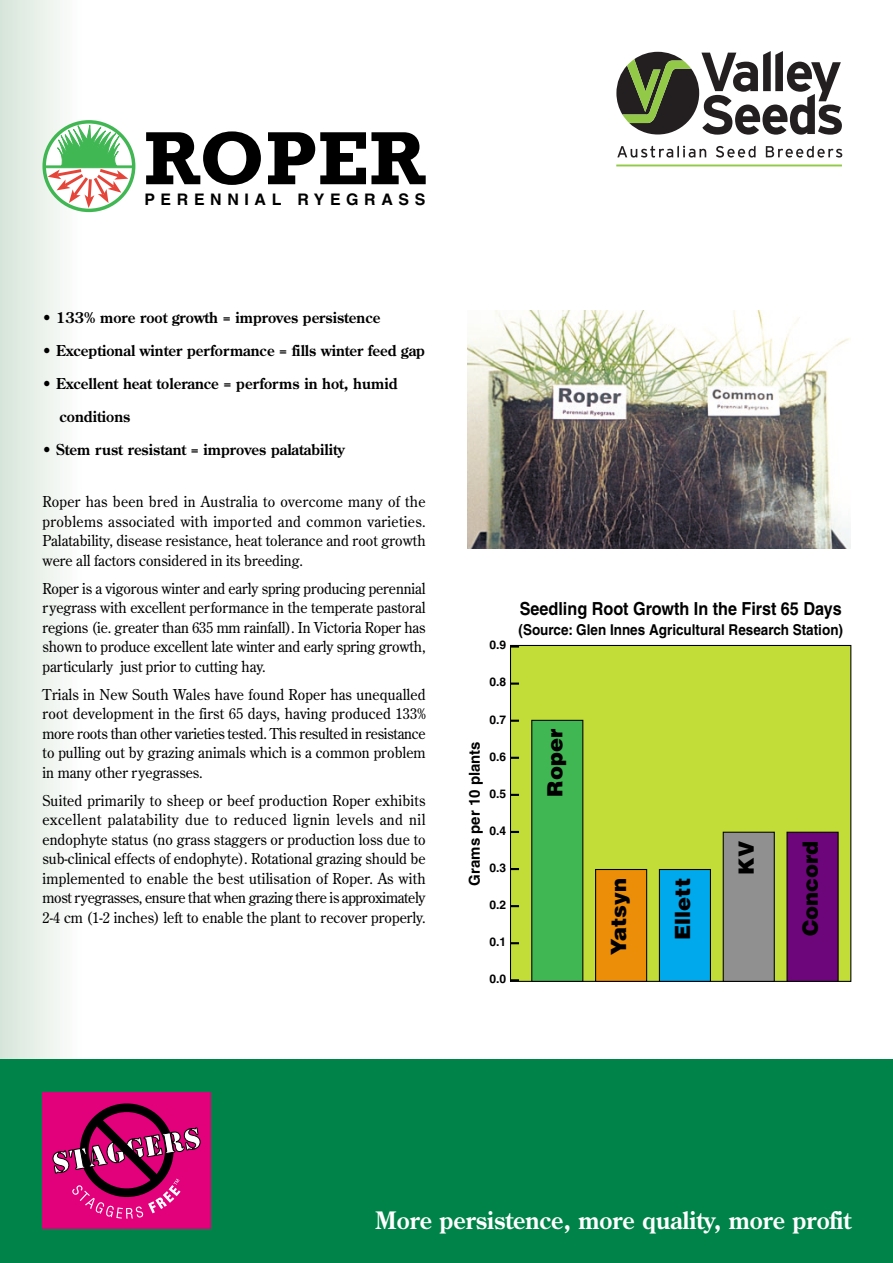
<style>
.page{position:relative;width:893px;height:1263px;background:#fff}
.page>*{position:absolute;margin:0;border:0;box-sizing:border-box;transform-origin:0 0}
.t1{font:700 76.5px "Rockwell";letter-spacing:.015em;color:#000}
.t2{font:700 24px "Century Old Style";color:#fff;scale:.95 1}
.t3{font:900 21px "Helvetica";color:#000}
.t4{font:700 18px "Helvetica";color:#000;scale:.9 1}
.t5{font:700 15.9px "Helvetica";letter-spacing:.35em;color:#000}
.t6{font:15px/19.5px "Century Old Style";color:#000;text-align:justify;scale:.95 1}
.t7{font:700 15px "Century Old Style";color:#000;scale:.95 1}
.t8{font:700 15px "Helvetica";color:#000;scale:.9 1}
.t9{font:700 15px "Helvetica";color:#000}
.t10{font:700 12px "Helvetica";color:#000}
</style>
<div class="page">
<svg style="left:616px;top:51px;width:225px;height:84px"></svg>
<hr style="left:616px;top:165px;width:225px;height:1px;background:#92c947">
<svg style="left:617px;top:146px;width:89px;height:12px"></svg>
<svg style="left:716px;top:146px;width:39px;height:12px"></svg>
<svg style="left:765px;top:146px;width:77px;height:12px"></svg>
<hr style="left:0;top:0;width:2px;height:1059px;background:#d6e5d9">
<hr style="left:2px;top:0;width:1px;height:1059px;background:#d7e6db">
<hr style="left:3px;top:0;width:2px;height:1059px;background:#d8e6db">
<hr style="left:5px;top:0;width:2px;height:1059px;background:#d9e7dc">
<hr style="left:7px;top:0;width:1px;height:1059px;background:#d9e7dd">
<hr style="left:8px;top:0;width:2px;height:1059px;background:#dbe8de">
<hr style="left:10px;top:0;width:2px;height:1059px;background:#dbe8de">
<hr style="left:12px;top:0;width:1px;height:1059px;background:#dde9df">
<hr style="left:13px;top:0;width:2px;height:1059px;background:#ddeae0">
<hr style="left:15px;top:0;width:2px;height:1059px;background:#deeae1">
<hr style="left:17px;top:0;width:1px;height:1059px;background:#dfeae1">
<hr style="left:18px;top:0;width:2px;height:1059px;background:#e0ebe2">
<hr style="left:20px;top:0;width:2px;height:1059px;background:#e1ece3">
<hr style="left:22px;top:0;width:1px;height:1059px;background:#e1ece3">
<hr style="left:23px;top:0;width:2px;height:1059px;background:#e2ece4">
<hr style="left:25px;top:0;width:2px;height:1059px;background:#e3ede5">
<hr style="left:27px;top:0;width:1px;height:1059px;background:#e4eee5">
<hr style="left:28px;top:0;width:2px;height:1059px;background:#e4eee6">
<hr style="left:30px;top:0;width:2px;height:1059px;background:#e6efe7">
<hr style="left:32px;top:0;width:1px;height:1059px;background:#e6efe7">
<hr style="left:33px;top:0;width:2px;height:1059px;background:#e7f0e8">
<hr style="left:35px;top:0;width:2px;height:1059px;background:#e8f0e8">
<hr style="left:37px;top:0;width:1px;height:1059px;background:#e9f1e9">
<hr style="left:38px;top:0;width:2px;height:1059px;background:#eaf1eb">
<hr style="left:40px;top:0;width:2px;height:1059px;background:#eaf2eb">
<hr style="left:42px;top:0;width:1px;height:1059px;background:#ebf2eb">
<hr style="left:43px;top:0;width:2px;height:1059px;background:#ecf3ed">
<hr style="left:45px;top:0;width:2px;height:1059px;background:#edf3ed">
<hr style="left:47px;top:0;width:1px;height:1059px;background:#eef4ee">
<hr style="left:48px;top:0;width:2px;height:1059px;background:#eff4ef">
<hr style="left:50px;top:0;width:2px;height:1059px;background:#f0f5f0">
<hr style="left:52px;top:0;width:1px;height:1059px;background:#f0f5f0">
<hr style="left:53px;top:0;width:2px;height:1059px;background:#f1f6f1">
<hr style="left:55px;top:0;width:2px;height:1059px;background:#f2f6f2">
<hr style="left:57px;top:0;width:1px;height:1059px;background:#f3f7f3">
<hr style="left:58px;top:0;width:2px;height:1059px;background:#f3f7f3">
<hr style="left:60px;top:0;width:2px;height:1059px;background:#f5f8f4">
<hr style="left:62px;top:0;width:1px;height:1059px;background:#f5f8f6">
<hr style="left:63px;top:0;width:2px;height:1059px;background:#f6f9f6">
<hr style="left:65px;top:0;width:2px;height:1059px;background:#f7f9f6">
<hr style="left:67px;top:0;width:1px;height:1059px;background:#f8faf8">
<hr style="left:68px;top:0;width:2px;height:1059px;background:#f8faf8">
<hr style="left:70px;top:0;width:2px;height:1059px;background:#f9fbf9">
<hr style="left:72px;top:0;width:1px;height:1059px;background:#fafbfa">
<hr style="left:73px;top:0;width:2px;height:1059px;background:#fbfcfb">
<hr style="left:75px;top:0;width:2px;height:1059px;background:#fbfdfc">
<div style="left:0;top:1059px;width:892px;height:204px;background:#008348"></div>
<img style="left:468px;top:311px;width:382px;height:238px">
<div style="left:43px;top:1093px;width:167px;height:136px;background:#e3007b"></div>
<svg style="left:52px;top:1104px;width:149px;height:115px"></svg>
<svg style="left:42px;top:120px;width:92px;height:93px"></svg>
<div style="left:44px;top:166px;width:90px;height:2px;background:#41b754;border:1px solid #41b754"></div>
<div style="left:510px;top:645px;width:341px;height:337px;background:#c2dd38;border:1px solid #000"></div>
<div style="left:595px;top:869px;width:52px;height:113px;background:#ec8e08;border:1px solid #000"></div>
<div style="left:659px;top:869px;width:52px;height:113px;background:#00a8ec;border:1px solid #000"></div>
<div style="left:722px;top:832px;width:52px;height:150px;background:#909090;border:1px solid #000"></div>
<div style="left:786px;top:832px;width:52px;height:150px;background:#6e067b;border:1px solid #000"></div>
<svg style="left:510px;top:645px;width:9px;height:3px"></svg>
<svg style="left:510px;top:683px;width:9px;height:2px"></svg>
<svg style="left:510px;top:720px;width:9px;height:2px"></svg>
<svg style="left:510px;top:757px;width:9px;height:2px"></svg>
<svg style="left:510px;top:794px;width:9px;height:2px"></svg>
<svg style="left:510px;top:831px;width:9px;height:2px"></svg>
<svg style="left:510px;top:868px;width:9px;height:2px"></svg>
<svg style="left:510px;top:905px;width:9px;height:2px"></svg>
<svg style="left:510px;top:942px;width:9px;height:2px"></svg>
<svg style="left:510px;top:979px;width:9px;height:2px"></svg>
<div style="left:531px;top:720px;width:52px;height:262px;background:#41b754;border:1px solid #000"></div>
<p class="t1" style="left:144px;top:132px;width:283px">ROPER</p>
<p class="t5" style="left:144px;top:193px;width:282px">PERENNIAL RYEGRASS</p>
<p class="t7" style="left:43px;top:311px;width:357px">• 133% more root growth = improves persistence</p>
<p class="t7" style="left:43px;top:344px;width:404px">• Exceptional winter performance = fills winter feed gap</p>
<p class="t7" style="left:43px;top:377px;width:375px">• Excellent heat tolerance = performs in hot, humid</p>
<p class="t7" style="left:60px;top:410px;width:76px">conditions</p>
<p class="t7" style="left:43px;top:443px;width:320px">• Stem rust resistant = improves palatability</p>
<p class="t6" style="left:43px;top:493px;width:405px">Roper has been bred in Australia to overcome many of the problems associated with imported and common varieties.<br>Palatability, disease resistance, heat tolerance and root growth were all factors considered in its breeding.</p>
<p class="t6" style="left:43px;top:579px;width:405px">Roper is a vigorous winter and early spring producing perennial ryegrass with excellent performance in the temperate pastoral regions (ie. greater than 635 mm rainfall). In Victoria Roper has shown to produce excellent late winter and early spring growth, particularly just prior to cutting hay.</p>
<p class="t6" style="left:43px;top:685px;width:405px">Trials in New South Wales have found Roper has unequalled root development in the first 65 days, having produced 133% more roots than other varieties tested. This resulted in resistance to pulling out by grazing animals which is a common problem in many other ryegrasses.</p>
<p class="t6" style="left:43px;top:791px;width:405px">Suited primarily to sheep or beef production Roper exhibits excellent palatability due to reduced lignin levels and nil endophyte status (no grass staggers or production loss due to sub-clinical effects of endophyte). Rotational grazing should be implemented to enable the best utilisation of Roper. As with most ryegrasses, ensure that when grazing there is approximately 2-4 cm (1-2 inches) left to enable the plant to recover properly.</p>
<p class="t10" style="left:489px;top:641px;width:18px">0.9</p>
<p class="t10" style="left:489px;top:678px;width:18px">0.8</p>
<p class="t10" style="left:489px;top:715px;width:18px">0.7</p>
<p class="t9" style="left:469px;top:886px;width:146px;rotate:-90deg">Grams per 10 plants</p>
<p class="t10" style="left:489px;top:752px;width:18px">0.6</p>
<p class="t10" style="left:489px;top:789px;width:18px">0.5</p>
<p class="t10" style="left:489px;top:826px;width:18px">0.4</p>
<p class="t10" style="left:489px;top:863px;width:18px">0.3</p>
<p class="t10" style="left:489px;top:900px;width:18px">0.2</p>
<p class="t10" style="left:489px;top:937px;width:18px">0.1</p>
<p class="t10" style="left:489px;top:975px;width:18px">0.0</p>
<p class="t4" style="left:519px;top:602px;width:359px">Seedling Root Growth In the First 65 Days</p>
<p class="t8" style="left:518px;top:624px;width:362px">(Source: Glen Innes Agricultural Research Station)</p>
<p class="t3" style="left:547px;top:797px;width:69px;rotate:-90deg">Roper</p>
<p class="t3" style="left:611px;top:955px;width:79px;rotate:-90deg">Yatsyn</p>
<p class="t3" style="left:675px;top:940px;width:63px;rotate:-90deg">Ellett</p>
<p class="t3" style="left:738px;top:875px;width:35px;rotate:-90deg">KV</p>
<p class="t3" style="left:802px;top:936px;width:97px;rotate:-90deg">Concord</p>
<p class="t2" style="left:375px;top:1211px;width:502px">More persistence, more quality, more profit</p>
</div>
